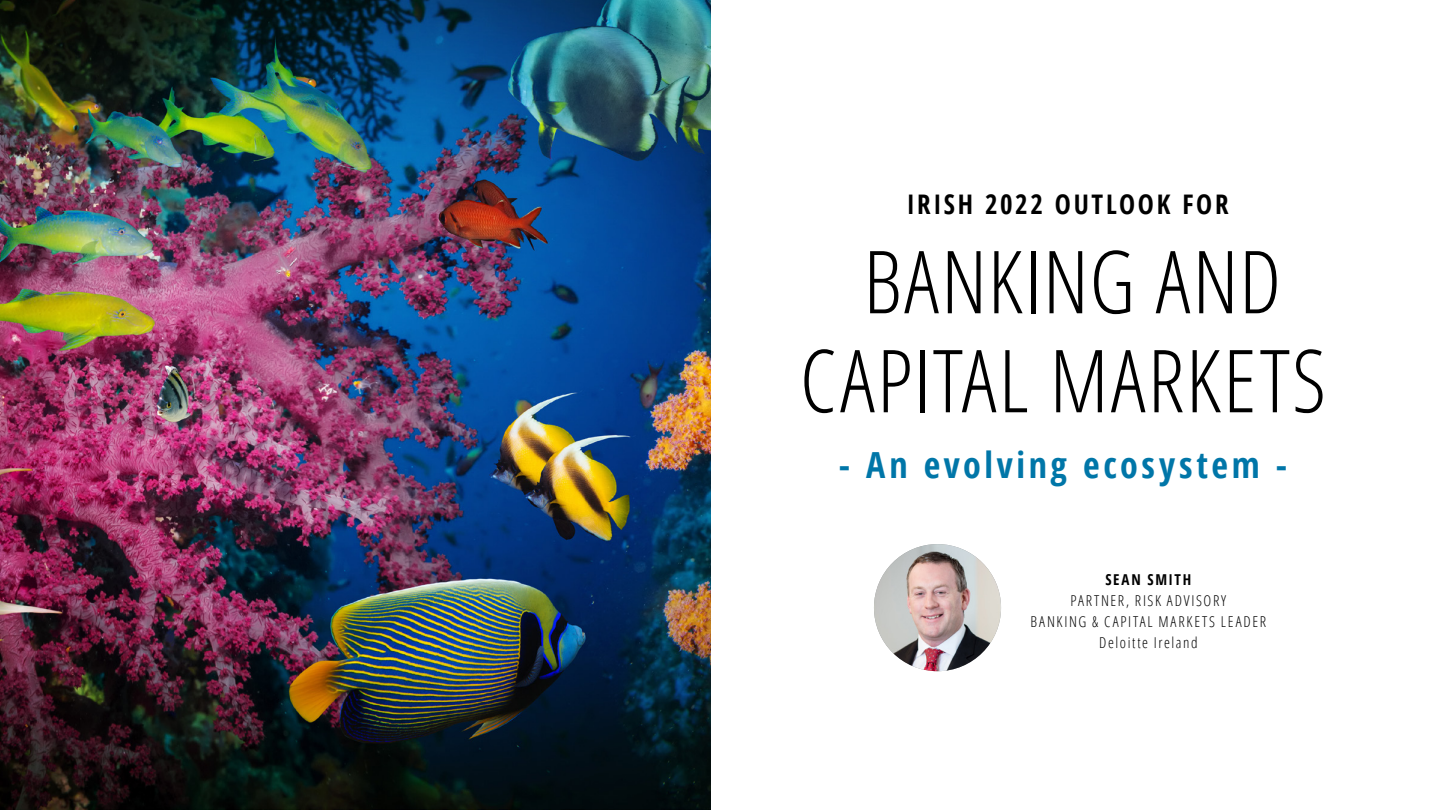
<style>
.page{position:relative;width:1440px;height:810px;background:#fff}
.page>*{position:absolute;margin:0;border:0;box-sizing:border-box;transform-origin:0 0}
.t1{font:300 87px/99px "Open Sans Condensed";letter-spacing:.025em;color:#000;text-align:center}
.t2{font:700 36px "Open Sans Condensed";letter-spacing:.1em;color:#0076a8}
.t3{font:700 27px "Open Sans Condensed";letter-spacing:.1em;color:#000}
.t4{font:300 15px/21px "Open Sans Condensed";letter-spacing:.11em;color:#000;text-align:center}
.t5{font:700 15px "Open Sans Condensed";letter-spacing:.115em;color:#000}
</style>
<div class="page">
<img style="left:0;top:0;width:711px;height:810px">
<img style="left:874px;top:544px;width:127px;height:127px;border-radius:64px">
<h3 class="t3" style="left:907px;top:186px;width:323px">IRISH 2022 OUTLOOK FOR</h3>
<h1 class="t1" style="left:800px;top:229px;width:528px">BANKING AND<br>CAPITAL MARKETS</h1>
<h2 class="t2" style="left:839px;top:440px;width:450px">- An evolving ecosystem -</h2>
<p class="t5" style="left:1105px;top:569px;width:87px">SEAN SMITH</p>
<p class="t4" style="left:1031px;top:590px;width:237px">PARTNER, RISK ADVISORY<br>BANKING &amp; CAPITAL MARKETS LEADER<br>Deloitte Ireland</p>
</div>
